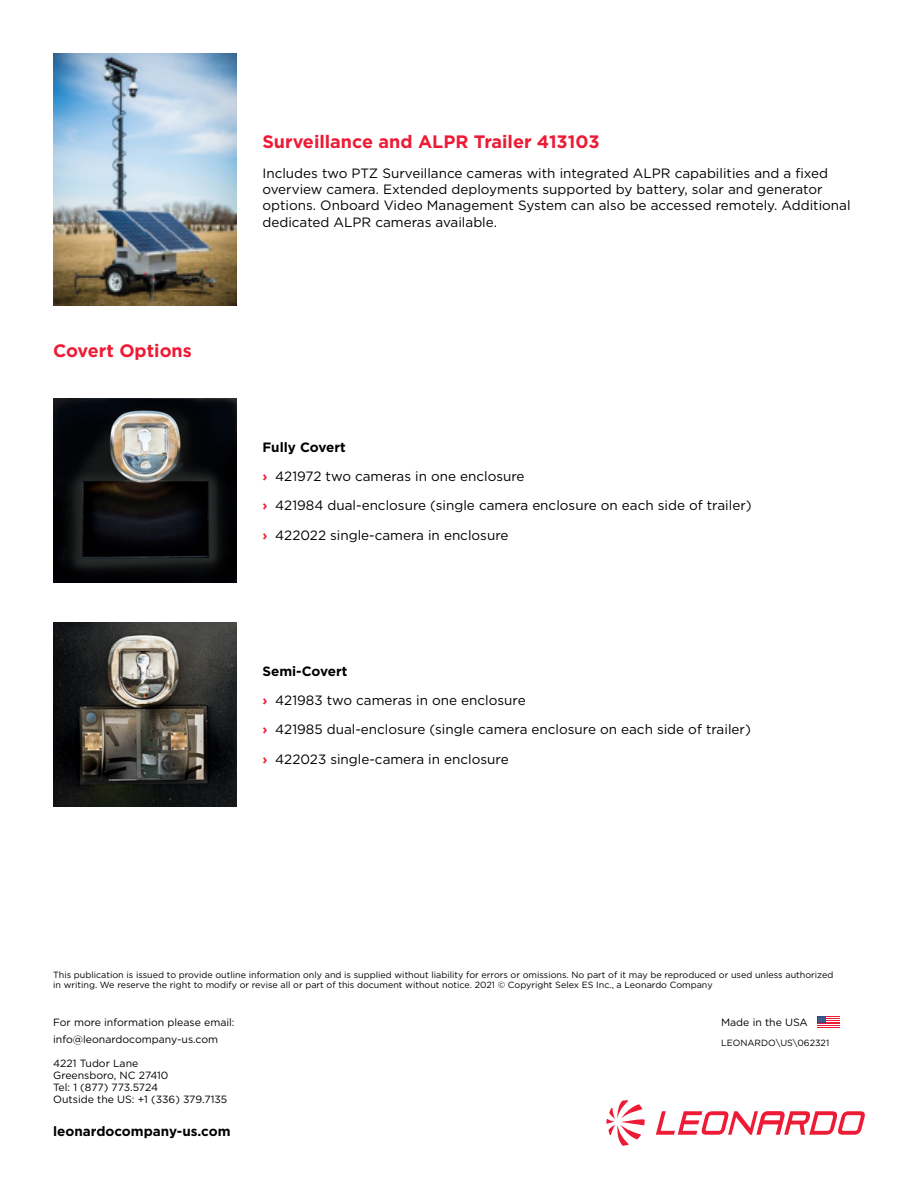
<style>
.page{position:relative;width:918px;height:1188px;background:#fff}
.page>*{position:absolute;margin:0;border:0;box-sizing:border-box;transform-origin:0 0}
.t1{font:700 18px "Gotham";color:#ed1b35}
.t2{font:13.5px/29.2px "Gotham";color:#000}
.t3{font:700 13.5px "Gotham";color:#000}
.t4{font:10.5px/12px "Gotham";color:#000}
.t5{font:9px/10.5px "Gotham";color:#000}
.s1{font-weight:700}
.s2{font-weight:700;color:#ed1b35}
</style>
<div class="page">
<img style="left:53px;top:398px;width:184px;height:184px">
<img style="left:53px;top:623px;width:184px;height:183px">
<img style="left:53px;top:53px;width:184px;height:252px">
<svg style="left:817px;top:1016px;width:23px;height:12px"></svg>
<svg style="left:656px;top:1111px;width:209px;height:24px"></svg>
<svg style="left:606px;top:1100px;width:39px;height:46px"></svg>
<h1 class="t1" style="left:53px;top:340px;width:140px">Covert Options</h1>
<h1 class="t1" style="left:262px;top:131px;width:339px">Surveillance and ALPR Trailer 413103</h1>
<p class="t2" style="left:262px;top:164px;width:590px;line-height:16.5px">Includes two PTZ Surveillance cameras with integrated ALPR capabilities and a fixed overview camera. Extended deployments supported by battery, solar and generator options. Onboard Video Management System can also be accessed remotely. Additional dedicated ALPR cameras available.</p>
<p class="t2" style="left:262px;top:432px;width:491px"><span class="s1">Fully Covert<br></span><span class="s2">›</span> 421972 two cameras in one enclosure<br><span class="s2">›</span> 421984 dual-enclosure (single camera enclosure on each side of trailer) <span class="s2">›</span> 422022 single-camera in enclosure</p>
<p class="t2" style="left:262px;top:656px;width:490px"><span class="s1">Semi-Covert<br></span><span class="s2">›</span> 421983 two cameras in one enclosure<br><span class="s2">›</span> 421985 dual-enclosure (single camera enclosure on each side of trailer) <span class="s2">›</span> 422023 single-camera in enclosure</p>
<p class="t5" style="left:53px;top:969px;width:782px">This publication is issued to provide outline information only and is supplied without liability for errors or omissions. No part of it may be reproduced or used unless authorized in writing. We reserve the right to modify or revise all or part of this document without notice. 2021 © Copyright Selex ES Inc., a Leonardo Company</p>
<p class="t4" style="left:53px;top:1014px;width:183px;line-height:16.5px">For more information please email: info@leonardocompany-us.com</p>
<p class="t4" style="left:53px;top:1057px;width:176px">4221 Tudor Lane<br>Greensboro, NC 27410<br>Tel: 1 (877) 773.5724<br>Outside the US: +1 (336) 379.7135</p>
<p class="t4" style="left:721px;top:1016px;width:88px">Made in the USA</p>
<p class="t5" style="left:721px;top:1038px;width:110px">LEONARDO\US\062321</p>
<p class="t3" style="left:53px;top:1124px;width:179px">leonardocompany-us.com</p>
</div>
